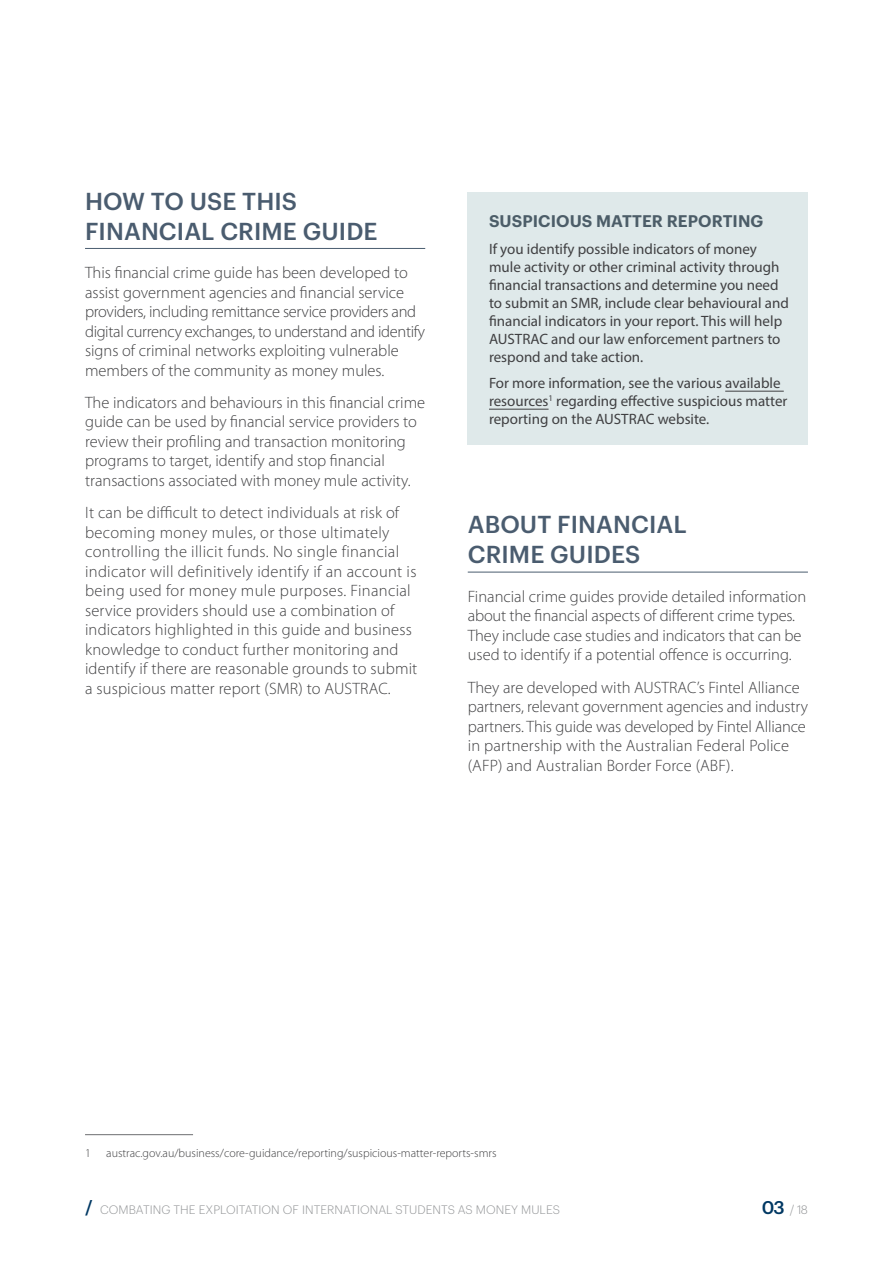
<style>
.page{position:relative;width:893px;height:1263px;background:#fff}
.page>*{position:absolute;margin:0;border:0;box-sizing:border-box;transform-origin:0 0}
.t1{font:500 24px/30px "Graphik";letter-spacing:.005em;color:#4a5c6f}
.t2{font:300 16.5px/19.5px "Myriad Pro";color:#404042}
.t3{font:600 16.5px "Graphik";letter-spacing:.005em;color:#4c5d68}
.t4{font:15px/18px "Myriad Pro";color:#404042}
.t5{font:300 12px "Myriad Pro";color:#404042}
.t6{font:300 12px "Graphik";letter-spacing:.005em;color:#939597}
.s1{font-weight:500;font-size:18px;color:#003863}
</style>
<div class="page">
<hr style="left:85px;top:248px;width:340px;height:1px;background:#4a5c6f">
<hr style="left:85px;top:1134px;width:108px;height:1px;background:#6d6e70">
<div style="left:468px;top:192px;width:340px;height:59px;background:#dfe9ea"></div>
<div style="left:468px;top:225px;width:340px;height:157px;background:#dfe9ea"></div>
<div style="left:468px;top:360px;width:340px;height:85px;background:#dfe9ea"></div>
<hr style="left:725px;top:391px;width:59px;height:1px;background:#404042">
<hr style="left:489px;top:409px;width:60px;height:1px;background:#404042">
<hr style="left:468px;top:572px;width:340px;height:1px;background:#4a5c6f">
<h1 class="t1" style="left:85px;top:186px;width:294px">HOW TO USE THIS<br>FINANCIAL CRIME GUIDE</h1>
<p class="t2" style="left:85px;top:264px;width:342px">This financial crime guide has been developed to assist government agencies and financial service providers, including remittance service providers and digital currency exchanges, to understand and identify signs of criminal networks exploiting vulnerable members of the community as money mules.</p>
<p class="t2" style="left:85px;top:394px;width:342px">The indicators and behaviours in this financial crime guide can be used by financial service providers to review their profiling and transaction monitoring programs to target, identify and stop financial transactions associated with money mule activity.</p>
<p class="t2" style="left:85px;top:504px;width:334px">It can be difficult to detect individuals at risk of becoming money mules, or those ultimately controlling the illicit funds. No single financial indicator will definitively identify if an account is being used for money mule purposes. Financial service providers should use a combination of indicators highlighted in this guide and business knowledge to conduct further monitoring and identify if there are reasonable grounds to submit a suspicious matter report (SMR) to AUSTRAC.</p>
<p class="t3" style="left:489px;top:212px;width:276px">SUSPICIOUS MATTER REPORTING</p>
<p class="t4" style="left:489px;top:241px;width:301px">If you identify possible indicators of money mule activity or other criminal activity through financial transactions and determine you need to submit an SMR, include clear behavioural and financial indicators in your report. This will help AUSTRAC and our law enforcement partners to respond and take action.</p>
<p class="t4" style="left:489px;top:375px;width:300px">For more information, see the various available resources<sup>1</sup> regarding effective suspicious matter reporting on the AUSTRAC website.</p>
<h1 class="t1" style="left:468px;top:510px;width:220px">ABOUT FINANCIAL<br>CRIME GUIDES</h1>
<p class="t2" style="left:468px;top:588px;width:340px">Financial crime guides provide detailed information about the financial aspects of different crime types.<br>They include case studies and indicators that can be used to identify if a potential offence is occurring.</p>
<p class="t2" style="left:468px;top:679px;width:342px">They are developed with AUSTRAC’s Fintel Alliance partners, relevant government agencies and industry partners. This guide was developed by Fintel Alliance in partnership with the Australian Federal Police (AFP) and Australian Border Force (ABF).</p>
<p class="t5" style="left:85px;top:1148px;width:7px">1</p>
<p class="t5" style="left:106px;top:1148px;width:392px">austrac.gov.au/business/core-guidance/reporting/suspicious-matter-reports-smrs</p>
<p class="t6" style="left:85px;top:1203px;width:476px"><span class="s1">/</span> COMBATING THE EXPLOITATION OF INTERNATIONAL STUDENTS AS MONEY MULES</p>
<p class="t6" style="left:762px;top:1205px;width:47px"><span class="s1">03</span> / 18</p>
</div>
